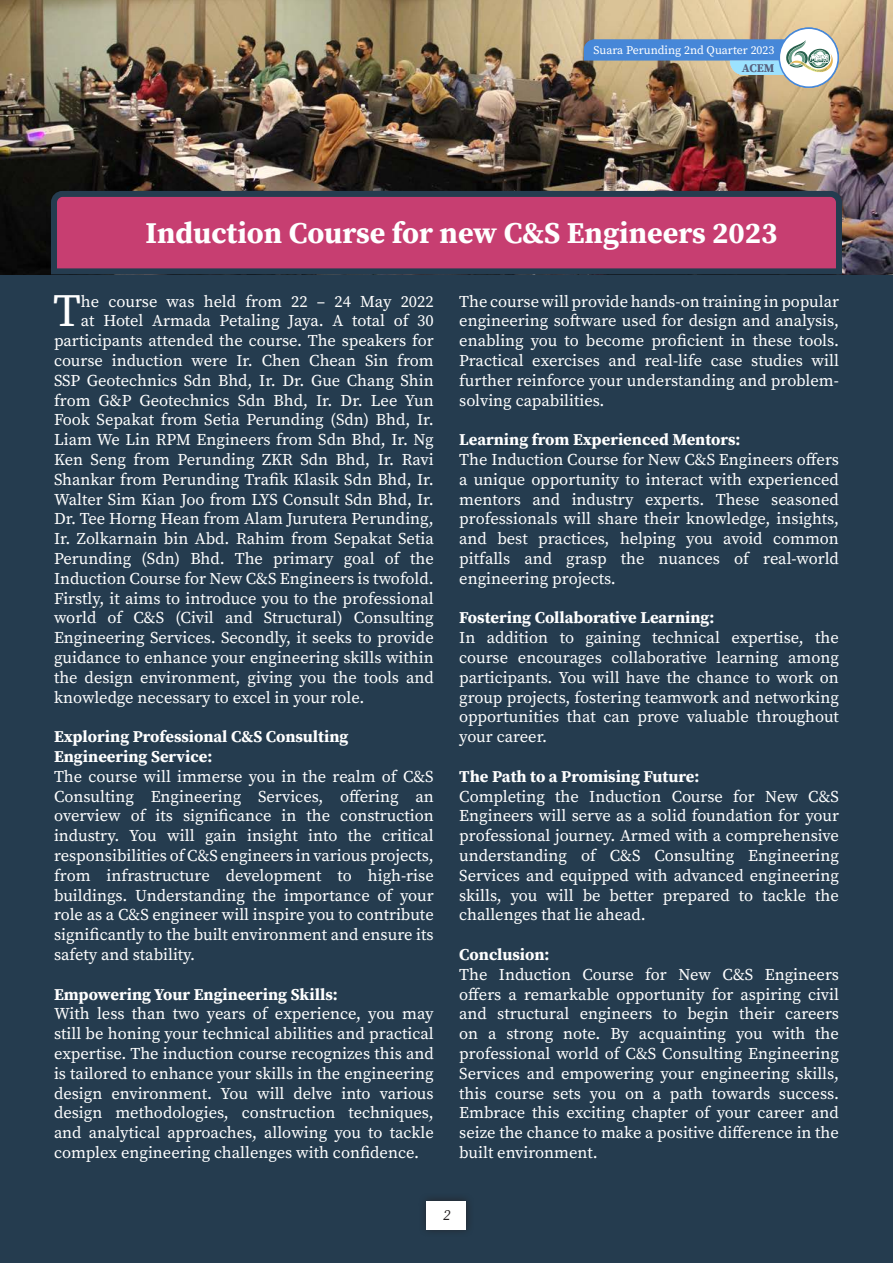
<style>
.page{position:relative;width:893px;height:1263px;background:#253c4f}
.page>*{position:absolute;margin:0;border:0;box-sizing:border-box;transform-origin:0 0}
.Body_Text{font:46.05px "Source Serif Pro";color:#fff}
.t1{font:700 30px "Source Serif Pro";color:#feffff}
.Body_Text-2{font:16.5px/19.8px "Source Serif Pro";color:#fff;text-align:justify}
.Body_Text-3{font:700 16.5px/19.8px "Source Serif Pro";color:#fff}
.t2{font:italic 15px "Source Serif Pro";color:#231f20}
.t3{font:11.85px "Source Serif Pro";color:#fff}
.t4{font:700 11.85px "Source Serif Pro";color:#565f7c}
</style>
<div class="page">
<img style="left:0;top:0;width:893px;height:274px">
<svg style="left:48px;top:188px;width:797px;height:87px;background:#a83d68"></svg>
<div style="left:418px;top:1193px;width:57px;height:44px;background:#231f20;opacity:.75"></div>
<div style="left:427px;top:1201px;width:39px;height:28px;background:#fff"></div>
<div style="left:779px;top:28px;width:59px;height:59px;background:#fff;border-radius:50%"></div>
<div style="left:778px;top:27px;width:61px;height:61px;border:2px solid #4687d8;border-radius:50%"></div>
<svg style="left:584px;top:40px;width:249px;height:35px;background:#84a4c1"></svg>
<p class="t3" style="left:594px;top:42px;width:182px">Suara Perunding 2nd Quarter 2023</p>
<p class="t4" style="left:742px;top:59px;width:34px">ACEM</p>
<p class="t1" style="left:145px;top:212px;width:633px">Induction Course for new C&amp;S Engineers 2023</p>
<p class="Body_Text" style="left:53px;top:280px;width:29px">T</p>
<p class="Body_Text-2" style="left:81px;top:291px;width:354px">he course was held from 22 – 24 May 2022</p>
<p class="Body_Text-2" style="left:81px;top:311px;width:354px">at Hotel Armada Petaling Jaya. A total of 30</p>
<p class="Body_Text-2" style="left:54px;top:331px;width:381px">participants attended the course. The speakers for</p>
<p class="Body_Text-2" style="left:54px;top:351px;width:381px">course induction were Ir. Chen Chean Sin from</p>
<p class="Body_Text-2" style="left:54px;top:370px;width:381px">SSP Geotechnics Sdn Bhd, Ir. Dr. Gue Chang Shin</p>
<p class="Body_Text-2" style="left:54px;top:390px;width:381px">from G&amp;P Geotechnics Sdn Bhd, Ir. Dr. Lee Yun</p>
<p class="Body_Text-2" style="left:54px;top:410px;width:381px">Fook Sepakat from Setia Perunding (Sdn) Bhd, Ir.</p>
<p class="Body_Text-2" style="left:54px;top:430px;width:381px">Liam We Lin RPM Engineers from Sdn Bhd, Ir. Ng</p>
<p class="Body_Text-2" style="left:54px;top:450px;width:381px">Ken Seng from Perunding ZKR Sdn Bhd, Ir. Ravi</p>
<p class="Body_Text-2" style="left:54px;top:469px;width:381px">Shankar from Perunding Trafik Klasik Sdn Bhd, Ir.</p>
<p class="Body_Text-2" style="left:54px;top:489px;width:381px">Walter Sim Kian Joo from LYS Consult Sdn Bhd, Ir.</p>
<p class="Body_Text-2" style="left:54px;top:509px;width:381px">Dr. Tee Horng Hean from Alam Jurutera Perunding,</p>
<p class="Body_Text-2" style="left:54px;top:529px;width:381px">Ir. Zolkarnain bin Abd. Rahim from Sepakat Setia</p>
<p class="Body_Text-2" style="left:54px;top:549px;width:381px">Perunding (Sdn) Bhd. The primary goal of the</p>
<p class="Body_Text-2" style="left:54px;top:568px;width:381px">Induction Course for New C&amp;S Engineers is twofold.</p>
<p class="Body_Text-2" style="left:54px;top:588px;width:381px">Firstly, it aims to introduce you to the professional</p>
<p class="Body_Text-2" style="left:54px;top:608px;width:381px">world of C&amp;S (Civil and Structural) Consulting</p>
<p class="Body_Text-2" style="left:54px;top:628px;width:381px">Engineering Services. Secondly, it seeks to provide</p>
<p class="Body_Text-2" style="left:54px;top:648px;width:381px">guidance to enhance your engineering skills within</p>
<p class="Body_Text-2" style="left:54px;top:667px;width:381px">the design environment, giving you the tools and</p>
<p class="Body_Text-2" style="left:54px;top:687px;width:312px">knowledge necessary to excel in your role.</p>
<p class="Body_Text-3" style="left:54px;top:726px;width:296px">Exploring Professional C&amp;S Consulting<br>Engineering Service:</p>
<p class="Body_Text-2" style="left:54px;top:766px;width:381px">The course will immerse you in the realm of C&amp;S Consulting Engineering Services, offering an overview of its significance in the construction industry. You will gain insight into the critical responsibilities of C&amp;S engineers in various projects, from infrastructure development to high-rise buildings. Understanding the importance of your role as a C&amp;S engineer will inspire you to contribute significantly to the built environment and ensure its safety and stability.</p>
<p class="Body_Text-3" style="left:54px;top:984px;width:285px">Empowering Your Engineering Skills:</p>
<p class="Body_Text-2" style="left:54px;top:1004px;width:381px">With less than two years of experience, you may still be honing your technical abilities and practical expertise. The induction course recognizes this and is tailored to enhance your skills in the engineering design environment. You will delve into various design methodologies, construction techniques, and analytical approaches, allowing you to tackle complex engineering challenges with confidence.</p>
<p class="Body_Text-2" style="left:459px;top:291px;width:381px">The course will provide hands-on training in popular engineering software used for design and analysis, enabling you to become proficient in these tools.<br>Practical exercises and real-life case studies will further reinforce your understanding and problem&shy;solving capabilities.</p>
<p class="Body_Text-3" style="left:459px;top:429px;width:283px">Learning from Experienced Mentors:</p>
<p class="Body_Text-2" style="left:459px;top:450px;width:381px">The Induction Course for New C&amp;S Engineers offers a unique opportunity to interact with experienced mentors and industry experts. These seasoned professionals will share their knowledge, insights, and best practices, helping you avoid common pitfalls and grasp the nuances of real-world engineering projects.</p>
<p class="Body_Text-3" style="left:459px;top:608px;width:257px">Fostering Collaborative Learning:</p>
<p class="Body_Text-2" style="left:459px;top:628px;width:381px">In addition to gaining technical expertise, the course encourages collaborative learning among participants. You will have the chance to work on group projects, fostering teamwork and networking opportunities that can prove valuable throughout your career.</p>
<p class="Body_Text-3" style="left:459px;top:766px;width:242px">The Path to a Promising Future:</p>
<p class="Body_Text-2" style="left:459px;top:786px;width:381px">Completing the Induction Course for New C&amp;S Engineers will serve as a solid foundation for your professional journey. Armed with a comprehensive understanding of C&amp;S Consulting Engineering Services and equipped with advanced engineering skills, you will be better prepared to tackle the challenges that lie ahead.</p>
<p class="Body_Text-3" style="left:459px;top:944px;width:92px">Conclusion:</p>
<p class="Body_Text-2" style="left:459px;top:964px;width:381px">The Induction Course for New C&amp;S Engineers offers a remarkable opportunity for aspiring civil and structural engineers to begin their careers on a strong note. By acquainting you with the professional world of C&amp;S Consulting Engineering Services and empowering your engineering skills, this course sets you on a path towards success.<br>Embrace this exciting chapter of your career and seize the chance to make a positive difference in the built environment.</p>
<p class="t2" style="left:443px;top:1205px;width:9px">2</p>
</div>
